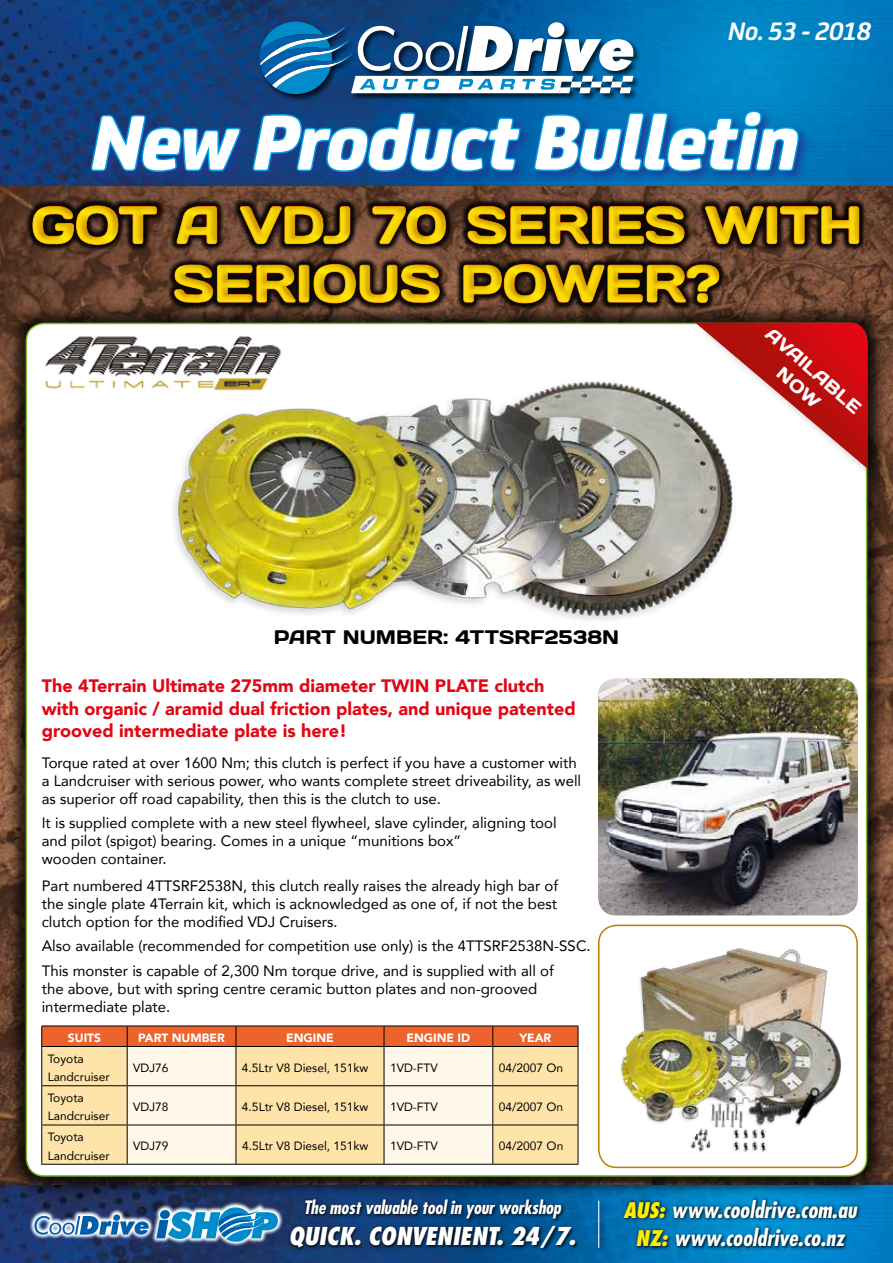
<style>
.page{position:relative;width:893px;height:1263px;background:#fff}
.page>*{position:absolute;margin:0;border:0;box-sizing:border-box;transform-origin:0 0}
.t1{font:italic 800 82.5px "FS Joey";letter-spacing:-.02em;color:#fff}
.t2{font:52.5px/58.5px "Days";letter-spacing:-.005em;color:#ffed00;text-align:center}
.t3{font:italic 700 27px "FS Joey";letter-spacing:-.025em;color:#fff}
.t4{font:italic 800 condensed 24px "Futura Std";letter-spacing:-.01em;color:#fff}
.t5{font:italic 700 condensed 22.5px/28.5px "Futura Std";color:#fff;text-align:center}
.t6{font:19.5px "Days";letter-spacing:.005em;color:#000}
.t7{font:900 18px/22.5px "Avenir";color:#e30613}
.t8{font:italic 700 condensed 18px "Futura Std";letter-spacing:-.01em;color:#fff}
.t9{font:18px/22.5px "Days";color:#fff;text-align:center}
.t10{font:15px/18px "Avenir";color:#000}
.t11{font:12px/18.8px "Avenir";color:#000}
.t12{font:900 12px "Avenir";color:#fff}
.s1{font-weight:800;font-size:21px;color:#ffed00}
</style>
<div class="page">
<img style="left:0;top:0;width:893px;height:1263px">
<div style="left:258px;top:20px;width:383px;height:82px;background:#000;opacity:.75"></div>
<svg style="left:260px;top:19px;width:373px;height:77px"></svg>
<svg style="left:29px;top:1202px;width:254px;height:46px;background:#334674"></svg>
<svg style="left:34px;top:1214px;width:115px;height:20px;background:#6e98bf"></svg>
<svg style="left:156px;top:1206px;width:122px;height:36px;background:#529bc6"></svg>
<svg style="left:288px;top:1197px;width:292px;height:55px;background:#07335d"></svg>
<div style="left:596px;top:1199px;width:10px;height:55px;background:#000;opacity:.75"></div>
<hr style="left:598px;top:1201px;width:1px;height:47px;background:#fff">
<svg style="left:86px;top:106px;width:726px;height:66px;background:#095597"></svg>
<svg style="left:89px;top:113px;width:153px;height:59px;background:#13549c"></svg>
<svg style="left:251px;top:111px;width:271px;height:61px;background:#0f58a1"></svg>
<svg style="left:532px;top:109px;width:268px;height:63px;background:#0c69b4"></svg>
<svg style="left:621px;top:1197px;width:240px;height:53px;background:#006293"></svg>
<div style="left:6px;top:303px;width:881px;height:894px;background:#000;opacity:.75"></div>
<div style="left:26px;top:323px;width:841px;height:853px;background:#fff;border-radius:18px"></div>
<img style="left:173px;top:381px;width:560px;height:239px">
<div style="left:23px;top:172px;width:870px;height:159px;background:#861001;opacity:.75"></div>
<div style="left:23px;top:189px;width:870px;height:142px;background:#f59e29;opacity:.26"></div>
<hr style="left:41px;top:1025px;width:86px;height:1px;background:#000">
<hr style="left:127px;top:1025px;width:109px;height:1px;background:#000">
<hr style="left:236px;top:1025px;width:148px;height:1px;background:#000">
<hr style="left:384px;top:1025px;width:109px;height:1px;background:#000">
<hr style="left:493px;top:1025px;width:85px;height:1px;background:#000">
<svg style="left:41px;top:1026px;width:538px;height:138px;background:#f8d4a9"></svg>
<hr style="left:41px;top:1046px;width:86px;height:1px;background:#000">
<hr style="left:41px;top:1047px;width:1px;height:38px;background:#000">
<hr style="left:127px;top:1046px;width:109px;height:1px;background:#000">
<hr style="left:127px;top:1047px;width:1px;height:38px;background:#000">
<hr style="left:236px;top:1046px;width:148px;height:1px;background:#000">
<hr style="left:236px;top:1047px;width:1px;height:38px;background:#000">
<hr style="left:384px;top:1046px;width:109px;height:1px;background:#000">
<hr style="left:384px;top:1047px;width:1px;height:38px;background:#000">
<hr style="left:493px;top:1046px;width:85px;height:1px;background:#000">
<hr style="left:492px;top:1047px;width:1px;height:38px;background:#000">
<hr style="left:578px;top:1047px;width:1px;height:38px;background:#000">
<hr style="left:41px;top:1085px;width:86px;height:1px;background:#000">
<hr style="left:41px;top:1086px;width:1px;height:38px;background:#000">
<hr style="left:127px;top:1085px;width:109px;height:1px;background:#000">
<hr style="left:127px;top:1086px;width:1px;height:38px;background:#000">
<hr style="left:236px;top:1085px;width:148px;height:1px;background:#000">
<hr style="left:236px;top:1086px;width:1px;height:38px;background:#000">
<hr style="left:384px;top:1085px;width:109px;height:1px;background:#000">
<hr style="left:384px;top:1086px;width:1px;height:38px;background:#000">
<hr style="left:493px;top:1085px;width:85px;height:1px;background:#000">
<hr style="left:492px;top:1086px;width:1px;height:38px;background:#000">
<hr style="left:578px;top:1086px;width:1px;height:38px;background:#000">
<hr style="left:41px;top:1124px;width:86px;height:1px;background:#000">
<hr style="left:41px;top:1125px;width:1px;height:39px;background:#000">
<hr style="left:127px;top:1124px;width:109px;height:1px;background:#000">
<hr style="left:127px;top:1125px;width:1px;height:39px;background:#000">
<hr style="left:236px;top:1124px;width:148px;height:1px;background:#000">
<hr style="left:236px;top:1125px;width:1px;height:39px;background:#000">
<hr style="left:384px;top:1124px;width:109px;height:1px;background:#000">
<hr style="left:384px;top:1125px;width:1px;height:39px;background:#000">
<hr style="left:493px;top:1124px;width:85px;height:1px;background:#000">
<hr style="left:492px;top:1125px;width:1px;height:39px;background:#000">
<hr style="left:578px;top:1125px;width:1px;height:39px;background:#000">
<hr style="left:41px;top:1164px;width:86px;height:1px;background:#000">
<hr style="left:127px;top:1164px;width:109px;height:1px;background:#000">
<hr style="left:236px;top:1164px;width:148px;height:1px;background:#000">
<hr style="left:384px;top:1164px;width:109px;height:1px;background:#000">
<hr style="left:493px;top:1164px;width:85px;height:1px;background:#000">
<img style="left:38px;top:330px;width:249px;height:66px">
<div style="left:695px;top:320px;width:187px;height:162px;background:#000;opacity:.2"></div>
<svg style="left:695px;top:323px;width:172px;height:146px"></svg>
<img style="left:621px;top:948px;width:234px;height:210px">
<div style="left:598px;top:925px;width:260px;height:243px;border:2px solid #bb7f00;border-radius:18px"></div>
<img style="left:598px;top:678px;width:260px;height:237px">
<h3 class="t3" style="left:729px;top:11px;width:145px">No. 53 - 2018</h3>
<h1 class="t1" style="left:92px;top:76px;width:711px">New Product Bulletin</h1>
<h2 class="t2" style="left:31px;top:195px;width:833px">GOT A VDJ 70 SERIES WITH<br>SERIOUS POWER?</h2>
<h3 class="t6" style="left:274px;top:625px;width:347px">PART NUMBER: 4TTSRF2538N</h3>
<p class="t7" style="left:42px;top:674px;width:535px">The 4Terrain Ultimate 275mm diameter TWIN PLATE clutch with organic / aramid dual friction plates, and unique patented grooved intermediate plate is here!</p>
<p class="t10" style="left:42px;top:753px;width:541px">Torque rated at over 1600 Nm; this clutch is perfect if you have a customer with a Landcruiser with serious power, who wants complete street driveability, as well as superior off road capability, then this is the clutch to use.</p>
<p class="t10" style="left:42px;top:814px;width:516px">It is supplied complete with a new steel flywheel, slave cylinder, aligning tool and pilot (spigot) bearing. Comes in a unique “munitions box”<br>wooden container.</p>
<p class="t10" style="left:42px;top:876px;width:518px;text-align:justify">Part numbered 4TTSRF2538N, this clutch really raises the already high bar of the single plate 4Terrain kit, which is acknowledged as one of, if not the best clutch option for the modified VDJ Cruisers.</p>
<p class="t10" style="left:42px;top:933px;width:550px;line-height:24.3px">Also available (recommended for competition use only) is the 4TTSRF2538N-SSC.<br>This monster is capable of 2,300 Nm torque drive, and is supplied with all of</p>
<p class="t10" style="left:42px;top:979px;width:497px">the above, but with spring centre ceramic button plates and non-grooved intermediate plate.</p>
<p class="t12" style="left:68px;top:1027px;width:35px">SUITS</p>
<p class="t12" style="left:138px;top:1027px;width:88px">PART NUMBER</p>
<p class="t12" style="left:286px;top:1027px;width:49px">ENGINE</p>
<p class="t12" style="left:406px;top:1027px;width:65px">ENGINE ID</p>
<p class="t12" style="left:519px;top:1027px;width:34px">YEAR</p>
<p class="t11" style="left:48px;top:1048px;width:63px">Toyota<br>Landcruiser</p>
<p class="t11" style="left:133px;top:1058px;width:37px">VDJ76</p>
<p class="t11" style="left:242px;top:1058px;width:128px">4.5Ltr V8 Diesel, 151kw</p>
<p class="t11" style="left:390px;top:1058px;width:49px">1VD-FTV</p>
<p class="t11" style="left:499px;top:1058px;width:66px">04/2007 On</p>
<p class="t11" style="left:48px;top:1088px;width:63px">Toyota<br>Landcruiser</p>
<p class="t11" style="left:133px;top:1097px;width:37px">VDJ78</p>
<p class="t11" style="left:242px;top:1097px;width:128px">4.5Ltr V8 Diesel, 151kw</p>
<p class="t11" style="left:390px;top:1097px;width:49px">1VD-FTV</p>
<p class="t11" style="left:499px;top:1097px;width:66px">04/2007 On</p>
<p class="t11" style="left:48px;top:1127px;width:63px">Toyota<br>Landcruiser</p>
<p class="t11" style="left:133px;top:1136px;width:37px">VDJ79</p>
<p class="t11" style="left:242px;top:1136px;width:128px">4.5Ltr V8 Diesel, 151kw</p>
<p class="t11" style="left:390px;top:1136px;width:49px">1VD-FTV</p>
<p class="t11" style="left:499px;top:1136px;width:66px">04/2007 On</p>
<p class="t9" style="left:776px;top:322px;width:121px;rotate:41deg">AVAILABLE<br>NOW</p>
<p class="t8" style="left:303px;top:1196px;width:259px">The most valuable tool in your workshop</p>
<h3 class="t4" style="left:289px;top:1221px;width:289px">QUICK. CONVENIENT. 24/7.</h3>
<h3 class="t5" style="left:623px;top:1196px;width:235px"><span class="s1">AUS:</span> www.cooldrive.com.au<br><span class="s1">NZ:</span> www.cooldrive.co.nz</h3>
</div>
